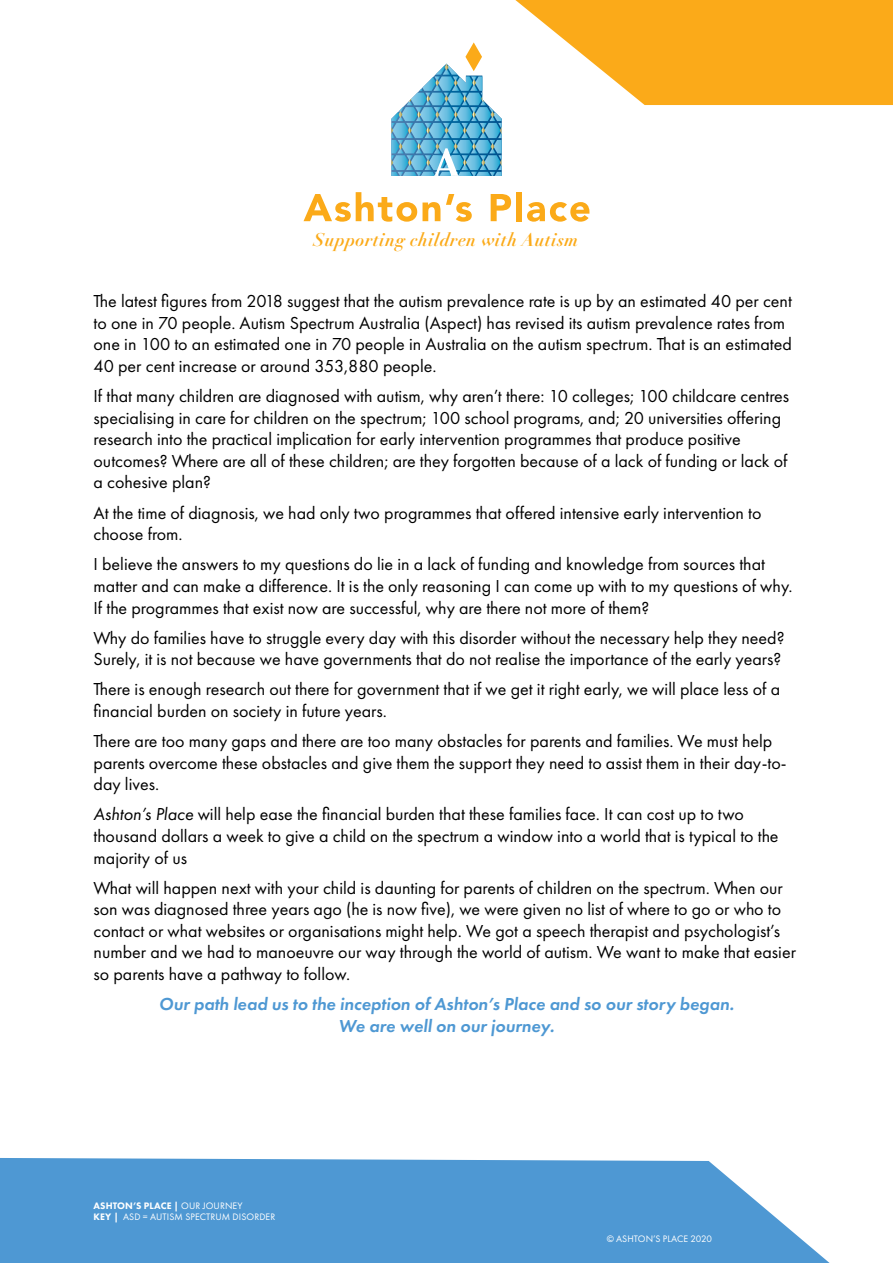
<style>
.page{position:relative;width:893px;height:1263px;background:#fff}
.page>*{position:absolute;margin:0;border:0;box-sizing:border-box;transform-origin:0 0}
.t1{font:italic 700 18.15px "Didot LT Pro";letter-spacing:.02em;color:#fbaa19}
.t2{font:18px/21.6px "Futura PT";color:#000}
.t3{font:italic 600 18px/21.6px "Futura PT";color:#4e98d3;text-align:center}
.t4{font:9.75px "Futura PT";letter-spacing:.01em;color:#fff}
.t5{font:800 9.75px "Futura PT";letter-spacing:.01em;color:#fff}
.s1{font-style:italic}
.s2{font-weight:400}
.s3{font-weight:800}
</style>
<div class="page">
<svg style="left:0;top:1158px;width:830px;height:105px;fill:#4e98d3"></svg>
<svg style="left:515px;top:0;width:378px;height:105px"></svg>
<svg style="left:391px;top:42px;width:111px;height:134px"></svg>
<svg style="left:303px;top:192px;width:137px;height:30px"></svg>
<svg style="left:446px;top:194px;width:26px;height:28px"></svg>
<svg style="left:491px;top:194px;width:20px;height:27px"></svg>
<div style="left:516px;top:192px;width:6px;height:29px;background:#fbaa19"></div>
<svg style="left:527px;top:202px;width:62px;height:20px"></svg>
<p class="t1" style="left:313px;top:228px;width:267px">Supporting children with Autism</p>
<p class="t2" style="left:94px;top:290px;width:700px">The latest figures from 2018 suggest that the autism prevalence rate is up by an estimated 40 per cent to one in 70 people. Autism Spectrum Australia (Aspect) has revised its autism prevalence rates from one in 100 to an estimated one in 70 people in Australia on the autism spectrum. That is an estimated 40 per cent increase or around 353,880 people.</p>
<p class="t2" style="left:94px;top:385px;width:697px">If that many children are diagnosed with autism, why aren’t there: 10 colleges; 100 childcare centres specialising in care for children on the spectrum; 100 school programs, and; 20 universities offering research into the practical implication for early intervention programmes that produce positive outcomes? Where are all of these children; are they forgotten because of a lack of funding or lack of a cohesive plan?</p>
<p class="t2" style="left:94px;top:502px;width:669px">At the time of diagnosis, we had only two programmes that offered intensive early intervention to choose from.</p>
<p class="t2" style="left:94px;top:553px;width:700px">I believe the answers to my questions do lie in a lack of funding and knowledge from sources that matter and can make a difference. It is the only reasoning I can come up with to my questions of why.<br>If the programmes that exist now are successful, why are there not more of them?</p>
<p class="t2" style="left:94px;top:627px;width:693px">Why do families have to struggle every day with this disorder without the necessary help they need?<br>Surely, it is not because we have governments that do not realise the importance of the early years?</p>
<p class="t2" style="left:94px;top:678px;width:688px">There is enough research out there for government that if we get it right early, we will place less of a financial burden on society in future years.</p>
<p class="t2" style="left:94px;top:730px;width:694px">There are too many gaps and there are too many obstacles for parents and families. We must help parents overcome these obstacles and give them the support they need to assist them in their day-to&shy;day lives.</p>
<p class="t2" style="left:94px;top:803px;width:687px"><span class="s1">Ashton’s Place</span> will help ease the financial burden that these families face. It can cost up to two thousand dollars a week to give a child on the spectrum a window into a world that is typical to the majority of us</p>
<p class="t2" style="left:94px;top:877px;width:704px">What will happen next with your child is daunting for parents of children on the spectrum. When our son was diagnosed three years ago (he is now five), we were given no list of where to go or who to contact or what websites or organisations might help. We got a speech therapist and psychologist’s number and we had to manoeuvre our way through the world of autism. We want to make that easier so parents have a pathway to follow.</p>
<p class="t3" style="left:159px;top:993px;width:577px">Our path lead us to the inception of Ashton’s Place and so our story began.<br>We are well on our journey.</p>
<p class="t5" style="left:94px;top:1199px;width:150px">ASHTON’S PLACE | <span class="s2">OUR JOURNEY</span></p>
<p class="t4" style="left:94px;top:1211px;width:183px"><span class="s3">KEY |</span> ASD = AUTISM SPECTRUM DISORDER</p>
<p class="t4" style="left:607px;top:1233px;width:107px">© ASHTON’S PLACE 2020</p>
</div>
